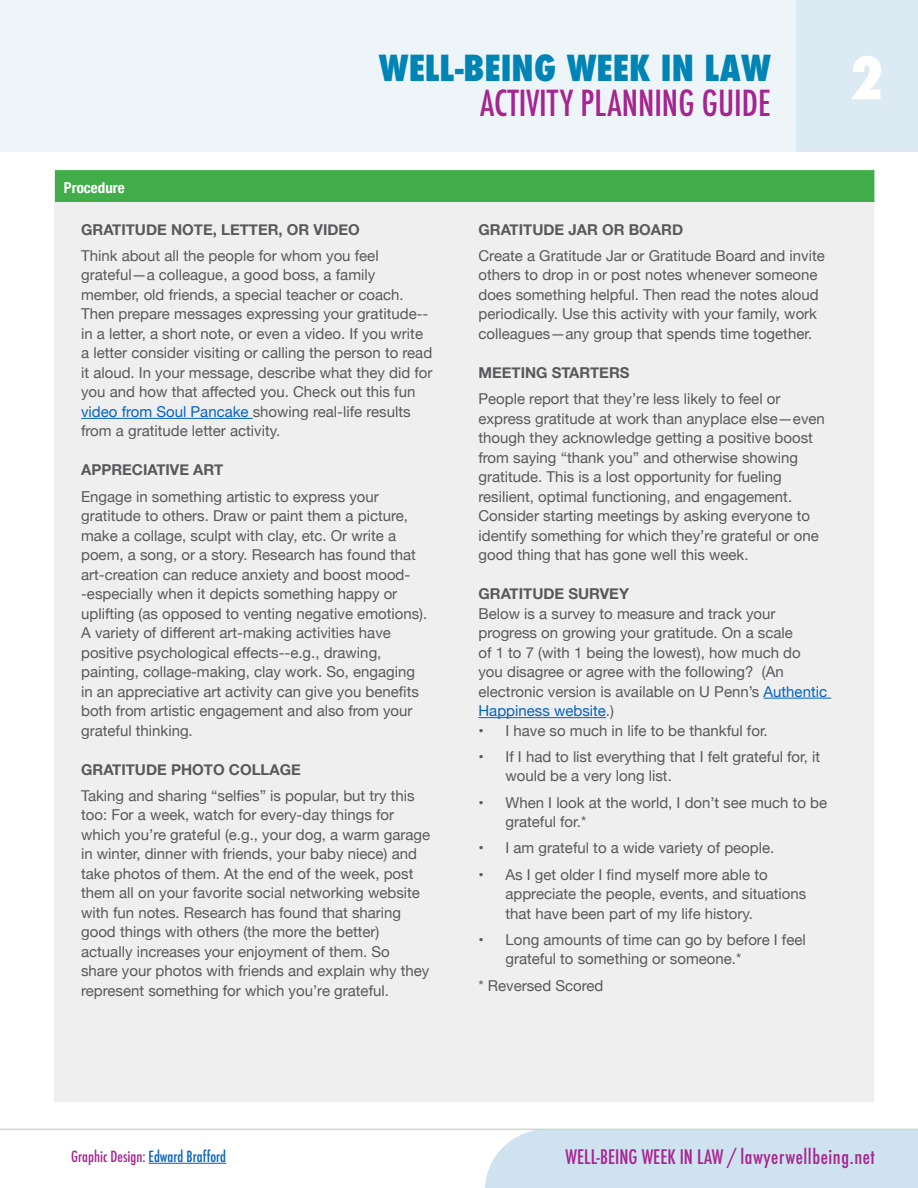
<style>
.page{position:relative;width:918px;height:1188px;background:#fff}
.page>*{position:absolute;margin:0;border:0;box-sizing:border-box;transform-origin:0 0}
.t1{font:800 condensed 56.7px "Futura";color:#fff}
.t2{font:500 condensed 34.95px "Futura";color:#a6248f}
.t3{font:800 condensed 34.95px "Futura";color:#0083b5}
.t4{font:500 condensed 19.5px "Futura";letter-spacing:.03em;color:#a6248f}
.t5{font:15px/19.5px "Helvetica Neue";color:#58595b}
.t6{font:700 15px "Helvetica Neue";color:#58595b}
.t7{font:500 condensed 15px "Futura";color:#a6248f}
.t8{font:700 condensed 15px "Helvetica Neue";color:#fff}
.s1{color:#0563c1}
</style>
<div class="page">
<div style="left:485px;top:1130px;width:433px;height:58px;background:#cee2ef"></div>
<div style="left:0;top:0;width:918px;height:152px;background:#eef5f9"></div>
<hr style="left:149px;top:1163px;width:77px;height:1px;background:#0563c1">
<hr style="left:0;top:1129px;width:918px;height:1px;background:#d1d3d4">
<div style="left:54px;top:170px;width:821px;height:33px;background:#41ad49"></div>
<div style="left:54px;top:203px;width:821px;height:900px;background:#efeff0"></div>
<hr style="left:54px;top:170px;width:1px;height:33px;background:#fff">
<hr style="left:54px;top:1102px;width:822px;height:1px;background:#fff">
<hr style="left:874px;top:203px;width:2px;height:899px;background:#fff">
<div style="left:796px;top:0;width:122px;height:152px;background:#dceaf4"></div>
<hr style="left:81px;top:418px;width:172px;height:1px;background:#0563c1">
<hr style="left:764px;top:698px;width:67px;height:1px;background:#0563c1">
<hr style="left:478px;top:717px;width:128px;height:1px;background:#0563c1">
<h2 class="t3" style="left:379px;top:45px;width:393px">WELL-BEING WEEK IN LAW</h2>
<h2 class="t2" style="left:480px;top:81px;width:292px">ACTIVITY PLANNING GUIDE</h2>
<h1 class="t1" style="left:849px;top:40px;width:36px">2</h1>
<p class="t8" style="left:64px;top:176px;width:62px">Procedure</p>
<p class="t6" style="left:81px;top:218px;width:280px">GRATITUDE NOTE, LETTER, OR VIDEO</p>
<p class="t5" style="left:81px;top:247px;width:353px">Think about all the people for whom you feel grateful—a colleague, a good boss, a family member, old friends, a special teacher or coach.<br>Then prepare messages expressing your gratitude-- in a letter, a short note, or even a video. If you write a letter consider visiting or calling the person to read it aloud. In your message, describe what they did for you and how that affected you. Check out this fun <span class="s1">video from Soul Pancake</span> showing real-life results from a gratitude letter activity.</p>
<p class="t6" style="left:81px;top:458px;width:144px">APPRECIATIVE ART</p>
<p class="t5" style="left:81px;top:487px;width:348px">Engage in something artistic to express your gratitude to others. Draw or paint them a picture, make a collage, sculpt with clay, etc. Or write a poem, a song, or a story. Research has found that art-creation can reduce anxiety and boost mood--especially when it depicts something happy or uplifting (as opposed to venting negative emotions).<br>A variety of different art-making activities have positive psychological effects--e.g., drawing, painting, collage-making, clay work. So, engaging in an appreciative art activity can give you benefits both from artistic engagement and also from your grateful thinking.</p>
<p class="t6" style="left:81px;top:758px;width:221px">GRATITUDE PHOTO COLLAGE</p>
<p class="t5" style="left:81px;top:787px;width:351px">Taking and sharing “selfies” is popular, but try this too: For a week, watch for every-day things for which you’re grateful (e.g., your dog, a warm garage in winter, dinner with friends, your baby niece) and take photos of them. At the end of the week, post them all on your favorite social networking website with fun notes. Research has found that sharing good things with others (the more the better) actually increases your enjoyment of them. So<br>share your photos with friends and explain why they represent something for which you’re grateful.</p>
<p class="t6" style="left:478px;top:218px;width:206px">GRATITUDE JAR OR BOARD</p>
<p class="t5" style="left:478px;top:247px;width:348px">Create a Gratitude Jar or Gratitude Board and invite others to drop in or post notes whenever someone does something helpful. Then read the notes aloud periodically. Use this activity with your family, work colleagues—any group that spends time together.</p>
<p class="t6" style="left:478px;top:361px;width:153px">MEETING STARTERS</p>
<p class="t5" style="left:478px;top:390px;width:348px">People report that they’re less likely to feel or express gratitude at work than anyplace else—even though they acknowledge getting a positive boost from saying “thank you” and otherwise showing gratitude. This is a lost opportunity for fueling resilient, optimal functioning, and engagement.<br>Consider starting meetings by asking everyone to identify something for which they’re grateful or one good thing that has gone well this week.</p>
<p class="t6" style="left:478px;top:582px;width:152px">GRATITUDE SURVEY</p>
<p class="t5" style="left:478px;top:604px;width:350px">Below is a survey to measure and track your progress on growing your gratitude. On a scale<br>of 1 to 7 (with 1 being the lowest), how much do you disagree or agree with the following? (An electronic version is available on U Penn’s <span class="s1">Authentic Happiness website</span>.)</p>
<p class="t5" style="left:478px;top:721px;width:291px">• I have so much in life to be thankful for.</p>
<p class="t5" style="left:505px;top:748px;width:316px;text-indent:-27px">• If I had to list everything that I felt grateful for, it would be a very long list.</p>
<p class="t5" style="left:505px;top:793px;width:323px;text-indent:-27px">• When I look at the world, I don’t see much to be grateful for.*</p>
<p class="t5" style="left:478px;top:839px;width:297px">• I am grateful to a wide variety of people.</p>
<p class="t5" style="left:505px;top:865px;width:302px;text-indent:-27px">• As I get older I find myself more able to appreciate the people, events, and situations that have been part of my life history.</p>
<p class="t5" style="left:505px;top:931px;width:302px;text-indent:-27px">• Long amounts of time can go by before I feel grateful to something or someone.*</p>
<p class="t5" style="left:478px;top:976px;width:127px">* Reversed Scored</p>
<p class="t7" style="left:71px;top:1147px;width:157px">Graphic Design: <span class="s1">Edward Brafford</span></p>
<h3 class="t4" style="left:566px;top:1144px;width:311px">WELL-BEING WEEK IN LAW / lawyerwellbeing.net</h3>
</div>
